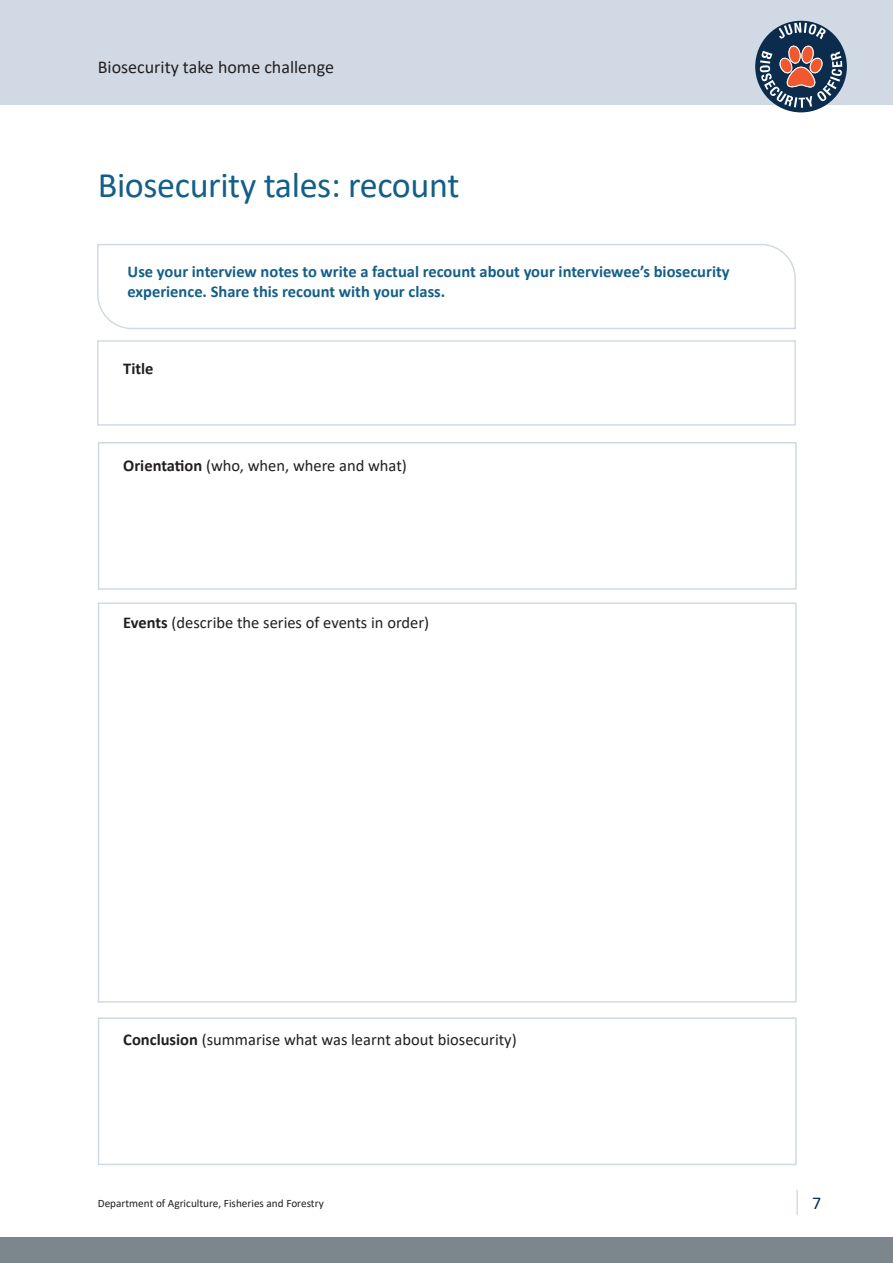
<style>
.page{position:relative;width:893px;height:1263px;background:#fff}
.page>*{position:absolute;margin:0;border:0;box-sizing:border-box;transform-origin:0 0}
.Heading_1{font:36px "Calibri";letter-spacing:-.01em;color:#145f88}
.t1{font:18px "Calibri";color:#231f20}
.t2{font:18px "Calibri";color:#0a2e4e}
.Body_Copy_Indent{font:16.5px "Calibri";color:#231f20}
.Body_Copy_Indent-2{font:700 16.5px/20.2px "Calibri";color:#145f88}
.Body_Copy_Indent-3{font:700 16.5px "Calibri";color:#231f20}
.t3{font:11.25px "Calibri";color:#231f20}
.s1{font-weight:700}
</style>
<div class="page">
<div style="left:0;top:0;width:893px;height:104px;background:#d1dae4"></div>
<div style="left:755px;top:21px;width:92px;height:91px;background:#0b2c4d;border-radius:50%"></div>
<svg style="left:779px;top:23px;width:47px;height:16px"></svg>
<svg style="left:760px;top:45px;width:82px;height:63px"></svg>
<div style="left:0;top:1237px;width:893px;height:26px;background:#7c878d"></div>
<hr style="left:796px;top:1190px;width:2px;height:25px;background:#d1dde6">
<div style="left:98px;top:442px;width:699px;height:148px;border:2px solid #d1dae4"></div>
<div style="left:98px;top:1017px;width:699px;height:148px;border:2px solid #d1dae4"></div>
<div style="left:98px;top:602px;width:699px;height:401px;border:2px solid #d1dae4"></div>
<svg style="left:97px;top:244px;width:699px;height:86px"></svg>
<div style="left:97px;top:340px;width:699px;height:86px;border:2px solid #d1dae4"></div>
<p class="t1" style="left:98px;top:55px;width:238px">Biosecurity take home challenge</p>
<p class="Heading_1" style="left:98px;top:160px;width:363px">Biosecurity tales: recount</p>
<p class="Body_Copy_Indent-2" style="left:128px;top:261px;width:604px">Use your interview notes to write a factual recount about your interviewee’s biosecurity experience. Share this recount with your class.</p>
<p class="Body_Copy_Indent-3" style="left:123px;top:357px;width:32px">Title</p>
<p class="Body_Copy_Indent" style="left:123px;top:454px;width:285px"><span class="s1">Orientation</span> (who, when, where and what)</p>
<p class="Body_Copy_Indent" style="left:123px;top:611px;width:307px"><span class="s1">Events</span> (describe the series of events in order)</p>
<p class="Body_Copy_Indent" style="left:123px;top:1028px;width:395px"><span class="s1">Conclusion</span> (summarise what was learnt about biosecurity)</p>
<p class="t3" style="left:98px;top:1195px;width:227px">Department of Agriculture, Fisheries and Forestry</p>
<p class="t2" style="left:812px;top:1191px;width:11px">7</p>
</div>
